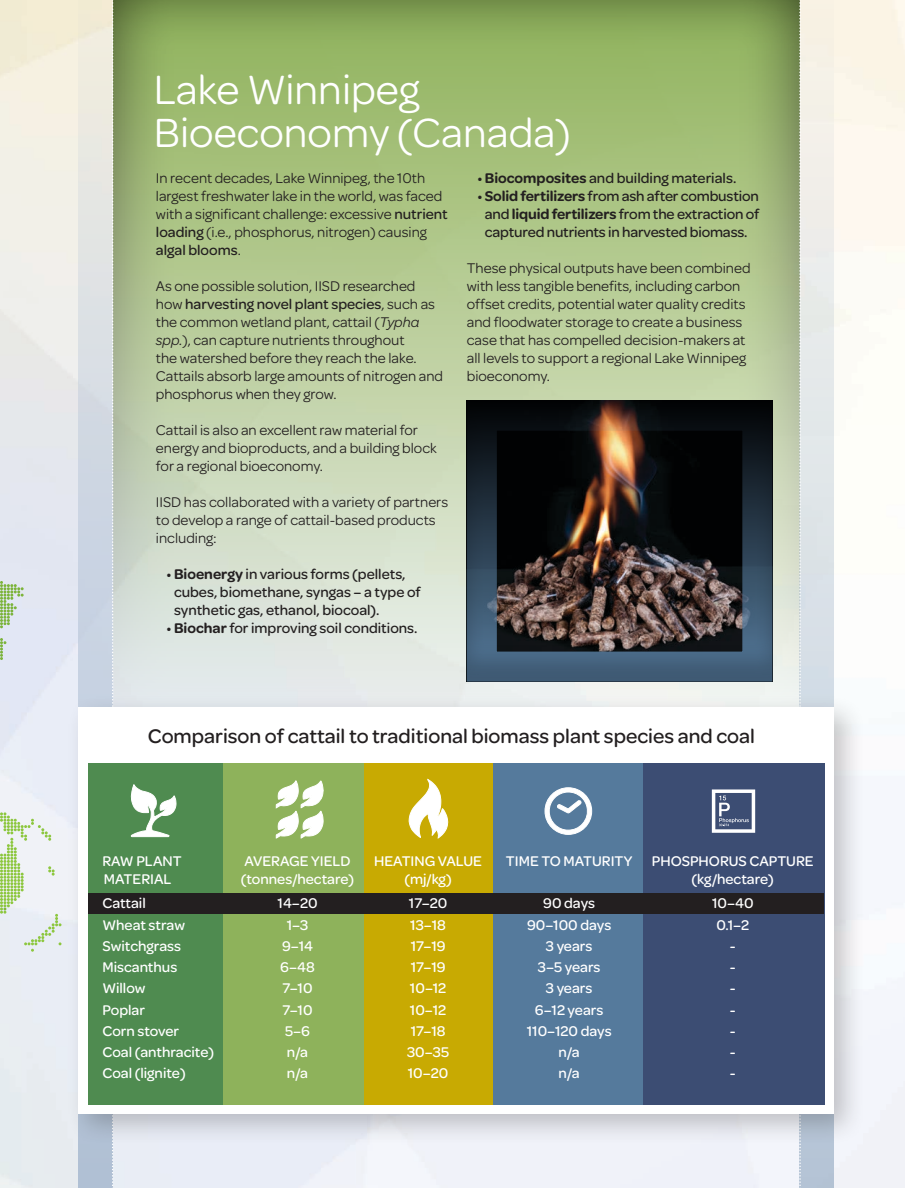
<style>
.page{position:relative;width:905px;height:1188px;background:#fff}
.page>*{position:absolute;margin:0;border:0;box-sizing:border-box;transform-origin:0 0}
.t1{font:43.5px/43.5px "Omnes";color:#fff}
.t2{font:500 21px "Omnes";color:#231f20}
.t3{font:15px/18px "Omnes";color:#231f20}
.t4{font:500 15px "Omnes";color:#fff}
.t5{font:500 15px/18px "Omnes";color:#231f20}
.s1{font-weight:500}
.s2{font-style:italic}
.s3{font-weight:600}
</style>
<div class="page">
<div style="left:113px;top:0;width:687px;height:719px;background:#231f20;opacity:.75"></div>
<svg style="left:79px;top:0;width:33px;height:1188px;background:#d7dce0"></svg>
<svg style="left:801px;top:0;width:33px;height:1188px;background:#e3e6e6"></svg>
<svg style="left:112px;top:0;width:2px;height:1188px"></svg>
<svg style="left:799px;top:0;width:2px;height:1188px"></svg>
<div style="left:65px;top:694px;width:801px;height:452px;background:#231f20;opacity:.25"></div>
<div style="left:79px;top:707px;width:755px;height:406px;background:#fff"></div>
<div style="left:88px;top:764px;width:135px;height:341px;background:#4f8b50"></div>
<div style="left:223px;top:764px;width:141px;height:341px;background:#8eb25b"></div>
<div style="left:364px;top:764px;width:129px;height:341px;background:#c8aa02"></div>
<div style="left:493px;top:764px;width:149px;height:341px;background:#557a9c"></div>
<div style="left:642px;top:764px;width:182px;height:341px;background:#3c4d73"></div>
<div style="left:88px;top:893px;width:736px;height:21px;background:#231f20"></div>
<svg style="left:711px;top:789px;width:44px;height:44px"></svg>
<svg style="left:544px;top:787px;width:48px;height:48px"></svg>
<svg style="left:408px;top:779px;width:40px;height:60px"></svg>
<svg style="left:276px;top:780px;width:47px;height:59px"></svg>
<svg style="left:131px;top:784px;width:45px;height:53px"></svg>
<svg style="left:0;top:812px;width:61px;height:140px"></svg>
<svg style="left:0;top:638px;width:6px;height:22px"></svg>
<svg style="left:0;top:581px;width:24px;height:47px"></svg>
<div style="left:466px;top:399px;width:307px;height:283px;background:#231f20;opacity:.29"></div>
<h1 class="t1" style="left:154px;top:68px;width:418px">Lake Winnipeg<br>Bioeconomy (Canada)</h1>
<p class="t3" style="left:156px;top:169px;width:293px">In recent decades, Lake Winnipeg, the 10th largest freshwater lake in the world, was faced with a significant challenge: excessive <span class="s1">nutrient loading</span> (i.e., phosphorus, nitrogen) causing <span class="s1">algal blooms</span>.</p>
<p class="t3" style="left:156px;top:277px;width:289px">As one possible solution, IISD researched how <span class="s1">harvesting novel plant species</span>, such as the common wetland plant, cattail (<span class="s2">Typha spp.</span>), can capture nutrients throughout<br>the watershed before they reach the lake.<br>Cattails absorb large amounts of nitrogen and phosphorus when they grow.</p>
<p class="t3" style="left:156px;top:421px;width:282px">Cattail is also an excellent raw material for energy and bioproducts, and a building block for a regional bioeconomy.</p>
<p class="t3" style="left:156px;top:493px;width:294px">IISD has collaborated with a variety of partners to develop a range of cattail-based products including:</p>
<p class="t5" style="left:174px;top:565px;width:248px;text-indent:-8px">• <span class="s3">Bioenergy</span> in various forms (pellets, cubes, biomethane, syngas – a type of synthetic gas, ethanol, biocoal).</p>
<p class="t5" style="left:166px;top:619px;width:253px">• <span class="s3">Biochar</span> for improving soil conditions.</p>
<p class="t5" style="left:477px;top:169px;width:260px">• <span class="s3">Biocomposites</span> and building materials.</p>
<p class="t5" style="left:477px;top:187px;width:283px;text-align:center">• <span class="s3">Solid fertilizers</span> from ash after combustion and <span class="s3">liquid fertilizers</span> from the extraction of captured nutrients in harvested biomass.</p>
<p class="t3" style="left:467px;top:259px;width:285px">These physical outputs have been combined with less tangible benefits, including carbon offset credits, potential water quality credits and floodwater storage to create a business case that has compelled decision-makers at all levels to support a regional Lake Winnipeg bioeconomy.</p>
<h2 class="t2" style="left:148px;top:724px;width:608px">Comparison of cattail to traditional biomass plant species and coal</h2>
<p class="t4" style="left:102px;top:852px;width:81px">RAW PLANT</p>
<p class="t4" style="left:244px;top:852px;width:108px">AVERAGE YIELD</p>
<p class="t4" style="left:374px;top:852px;width:109px">HEATING VALUE</p>
<p class="t4" style="left:506px;top:852px;width:128px">TIME TO MATURITY</p>
<p class="t4" style="left:652px;top:852px;width:163px">PHOSPHORUS CAPTURE</p>
<p class="t4" style="left:104px;top:870px;width:69px">MATERIAL</p>
<p class="t4" style="left:241px;top:870px;width:115px">(tonnes/hectare)</p>
<p class="t4" style="left:404px;top:870px;width:49px">(mj/kg)</p>
<p class="t4" style="left:691px;top:870px;width:84px">(kg/hectare)</p>
<p class="t4" style="left:102px;top:895px;width:45px">Cattail</p>
<p class="t4" style="left:277px;top:895px;width:42px">14–20</p>
<p class="t4" style="left:409px;top:895px;width:40px">17–20</p>
<p class="t4" style="left:543px;top:895px;width:53px">90 days</p>
<p class="t4" style="left:712px;top:895px;width:43px">10–40</p>
<p class="t4" style="left:102px;top:916px;width:84px">Wheat straw</p>
<p class="t4" style="left:287px;top:916px;width:23px">1–3</p>
<p class="t4" style="left:410px;top:916px;width:37px">13–18</p>
<p class="t4" style="left:527px;top:916px;width:86px">90–100 days</p>
<p class="t4" style="left:716px;top:916px;width:34px">0.1–2</p>
<p class="t4" style="left:102px;top:938px;width:80px">Switchgrass</p>
<p class="t4" style="left:282px;top:938px;width:32px">9–14</p>
<p class="t4" style="left:410px;top:938px;width:36px">17–19</p>
<p class="t4" style="left:546px;top:938px;width:48px">3 years</p>
<p class="t4" style="left:729px;top:938px;width:7px">-</p>
<p class="t4" style="left:102px;top:959px;width:76px">Miscanthus</p>
<p class="t4" style="left:280px;top:959px;width:36px">6–48</p>
<p class="t4" style="left:410px;top:959px;width:36px">17–19</p>
<p class="t4" style="left:538px;top:959px;width:64px">3–5 years</p>
<p class="t4" style="left:729px;top:959px;width:7px">-</p>
<p class="t4" style="left:102px;top:980px;width:45px">Willow</p>
<p class="t4" style="left:282px;top:980px;width:32px">7–10</p>
<p class="t4" style="left:410px;top:980px;width:38px">10–12</p>
<p class="t4" style="left:546px;top:980px;width:48px">3 years</p>
<p class="t4" style="left:729px;top:980px;width:7px">-</p>
<p class="t4" style="left:102px;top:1001px;width:44px">Poplar</p>
<p class="t4" style="left:282px;top:1001px;width:32px">7–10</p>
<p class="t4" style="left:410px;top:1001px;width:38px">10–12</p>
<p class="t4" style="left:535px;top:1001px;width:70px">6–12 years</p>
<p class="t4" style="left:729px;top:1001px;width:7px">-</p>
<p class="t4" style="left:102px;top:1023px;width:78px">Corn stover</p>
<p class="t4" style="left:285px;top:1023px;width:26px">5–6</p>
<p class="t4" style="left:410px;top:1023px;width:36px">17–18</p>
<p class="t4" style="left:526px;top:1023px;width:86px">110–120 days</p>
<p class="t4" style="left:729px;top:1023px;width:7px">-</p>
<p class="t4" style="left:102px;top:1044px;width:113px">Coal (anthracite)</p>
<p class="t4" style="left:287px;top:1044px;width:23px">n/a</p>
<p class="t4" style="left:407px;top:1044px;width:44px">30–35</p>
<p class="t4" style="left:558px;top:1044px;width:23px">n/a</p>
<p class="t4" style="left:729px;top:1044px;width:7px">-</p>
<p class="t4" style="left:102px;top:1065px;width:85px">Coal (lignite)</p>
<p class="t4" style="left:287px;top:1065px;width:23px">n/a</p>
<p class="t4" style="left:408px;top:1065px;width:42px">10–20</p>
<p class="t4" style="left:558px;top:1065px;width:23px">n/a</p>
<p class="t4" style="left:729px;top:1065px;width:7px">-</p>
</div>
